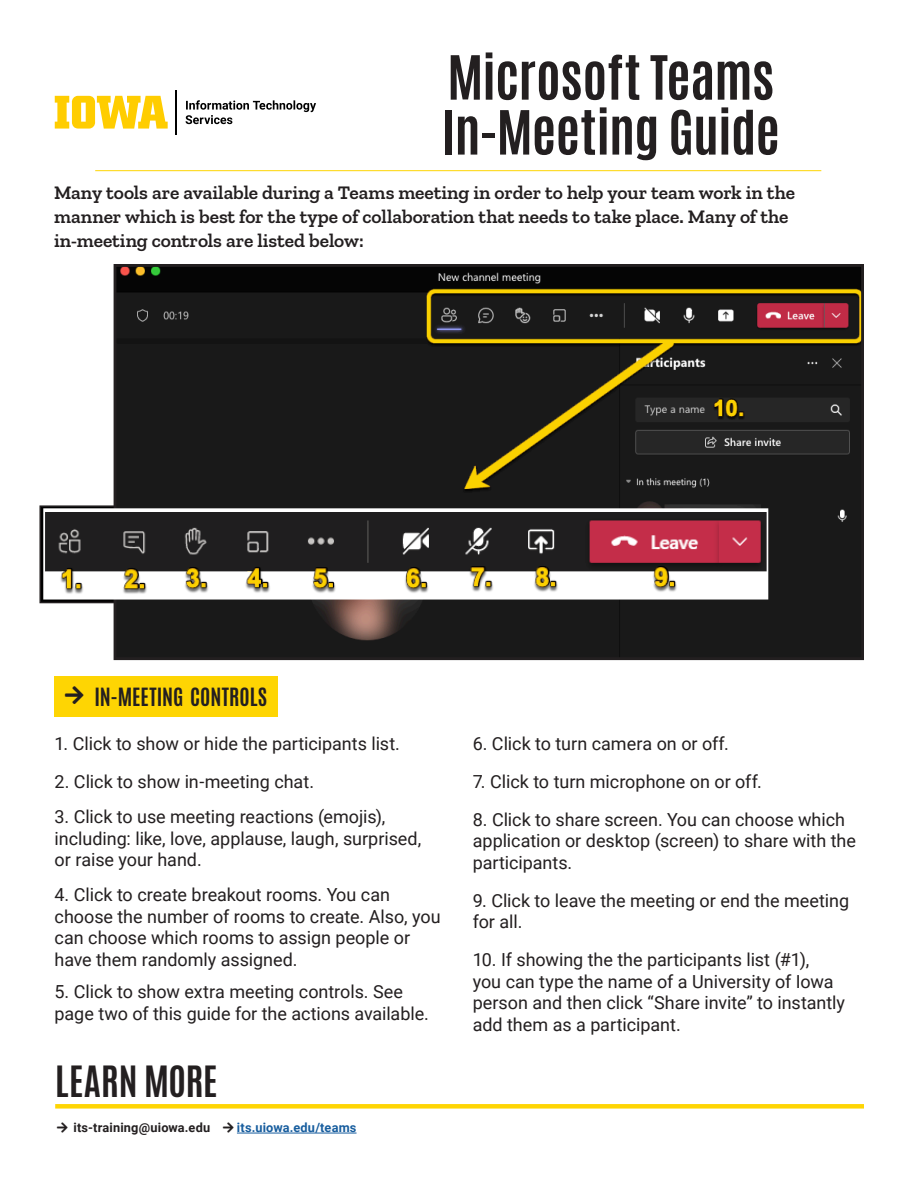
<style>
.page{position:relative;width:918px;height:1188px;background:#fff}
.page>*{position:absolute;margin:0;border:0;box-sizing:border-box;transform-origin:0 0}
.Body_Text{font:700 51.75px "Antonio";letter-spacing:-.01em;color:#231f20}
.Learn_More{font:700 36px "Antonio";letter-spacing:-.01em;color:#231f20}
.URL{font:700 21px "Antonio";color:#231f20}
.Intro_Text{font:600 19.5px/24px "Zilla Slab";color:#231f20}
.Subhead{font:18px/21.6px "Roboto";letter-spacing:-.005em;color:#231f20}
.Contact_information{font:700 12.75px "Roboto";letter-spacing:.015em;color:#231f20}
.Contact_information-2{font:700 12.75px "Roboto";letter-spacing:.015em;color:#175d9e}
</style>
<div class="page">
<svg style="left:55px;top:96px;width:113px;height:33px"></svg>
<svg style="left:186px;top:100px;width:130px;height:24px"></svg>
<hr style="left:176px;top:90px;width:1px;height:45px;background:#000">
<hr style="left:95px;top:170px;width:726px;height:1px;background:#fed503">
<div style="left:55px;top:677px;width:223px;height:40px;background:#fed503"></div>
<div style="left:55px;top:1104px;width:809px;height:5px;background:#fed503"></div>
<hr style="left:237px;top:1133px;width:120px;height:1px;background:#175d9e">
<div style="left:39px;top:505px;width:83px;height:98px;border:2px solid #231f20"></div>
<img style="left:118px;top:268px;width:742px;height:388px">
<div style="left:114px;top:264px;width:750px;height:396px;border:3px solid #231f20"></div>
<div style="left:44px;top:509px;width:723px;height:90px;background:linear-gradient(to right,#fff,#fff)"></div>
<img style="left:46px;top:513px;width:719px;height:84px">
<div style="left:43px;top:508px;width:725px;height:92px;border:2px solid #fff"></div>
<p class="Body_Text" style="left:447px;top:38px;width:328px">Microsoft Teams</p>
<p class="Body_Text" style="left:442px;top:93px;width:340px">In-Meeting Guide</p>
<p class="Intro_Text" style="left:54px;top:181px;width:743px">Many tools are available during a Teams meeting in order to help your team work in the manner which is best for the type of collaboration that needs to take place. Many of the in-meeting controls are listed below:</p>
<p class="URL" style="left:94px;top:681px;width:174px">IN-MEETING CONTROLS</p>
<p class="Subhead" style="left:55px;top:732px;width:347px">1. Click to show or hide the participants list.</p>
<p class="Subhead" style="left:55px;top:770px;width:261px">2. Click to show in-meeting chat.</p>
<p class="Subhead" style="left:55px;top:805px;width:332px">3. Click to use meeting reactions (emojis),</p>
<p class="Subhead" style="left:55px;top:827px;width:368px">including: like, love, applause, laugh, surprised,</p>
<p class="Subhead" style="left:55px;top:848px;width:149px">or raise your hand.</p>
<p class="Subhead" style="left:55px;top:883px;width:388px">4. Click to create breakout rooms. You can choose the number of rooms to create. Also, you can choose which rooms to assign people or have them randomly assigned.</p>
<p class="Subhead" style="left:55px;top:981px;width:376px">5. Click to show extra meeting controls. See page two of this guide for the actions available.</p>
<p class="Learn_More" style="left:55px;top:1055px;width:164px">LEARN MORE</p>
<p class="Contact_information" style="left:73px;top:1119px;width:138px">its-training@uiowa.edu</p>
<p class="Contact_information-2" style="left:237px;top:1119px;width:121px">its.uiowa.edu/teams</p>
<p class="Subhead" style="left:473px;top:732px;width:258px">6. Click to turn camera on or off.</p>
<p class="Subhead" style="left:473px;top:770px;width:291px">7. Click to turn microphone on or off.</p>
<p class="Subhead" style="left:473px;top:808px;width:385px">8. Click to share screen. You can choose which application or desktop (screen) to share with the participants.</p>
<p class="Subhead" style="left:473px;top:889px;width:378px">9. Click to leave the meeting or end the meeting for all.</p>
<p class="Subhead" style="left:473px;top:948px;width:374px">10. If showing the the participants list (#1),<br>you can type the name of a University of Iowa person and then click “Share invite” to instantly add them as a participant.</p>
</div>
